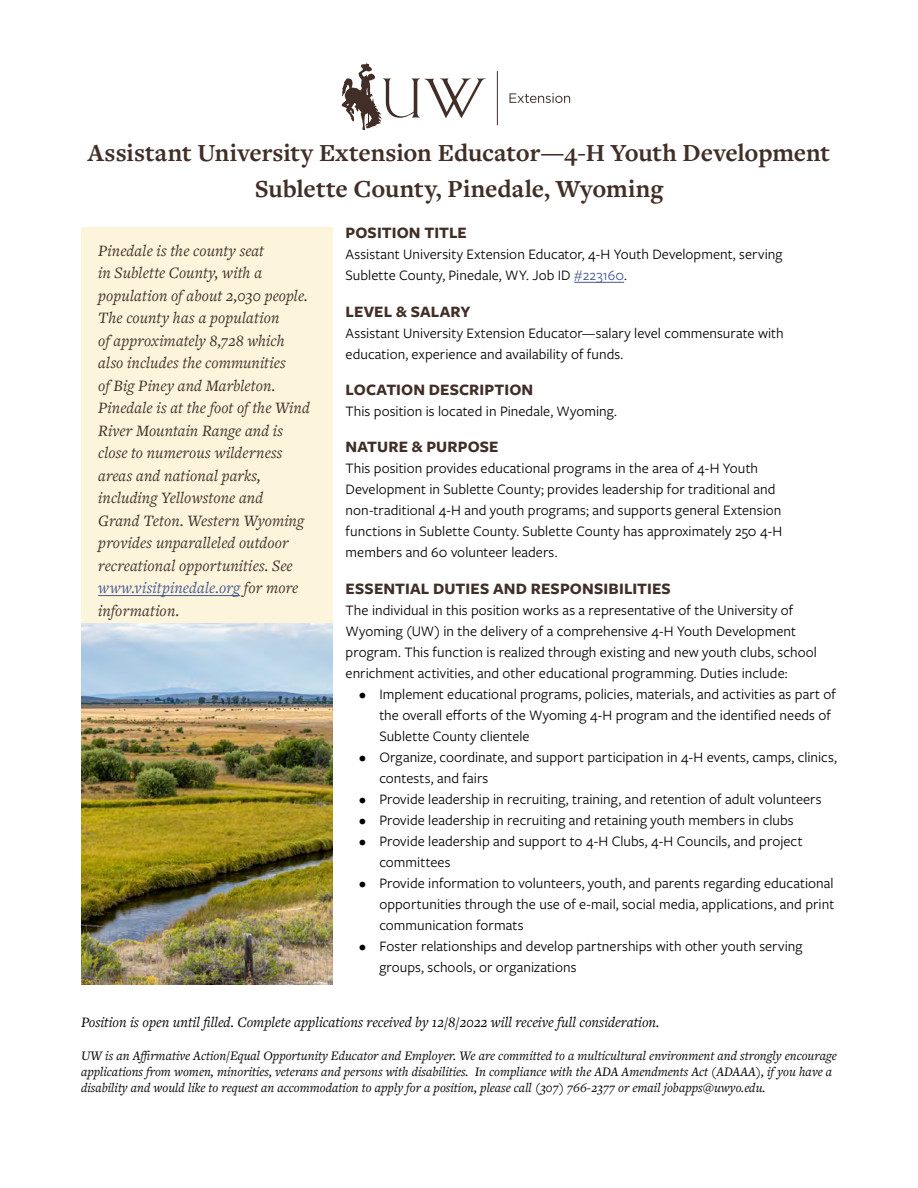
<style>
.page{position:relative;width:918px;height:1188px;background:#fff}
.page>*{position:absolute;margin:0;border:0;box-sizing:border-box;transform-origin:0 0}
.t1{font:700 25.5px "Freight Text Pro";letter-spacing:-.005em;color:#402e27}
.location_description{font:italic 16.5px/22.5px "Freight Text Pro";letter-spacing:.005em;color:#402e27}
.t2{font:700 16.5px "Freight Sans Pro";letter-spacing:.005em;color:#402e27}
.Body{font:15px/21px "Freight Sans Pro";letter-spacing:.005em;color:#000}
.t3{font:italic 15px "Freight Text Pro";color:#000}
.EEO{font:italic 13.5px/16.2px "Freight Text Pro";color:#000}
.s1{color:#465792}
</style>
<div class="page">
<svg style="left:342px;top:63px;width:144px;height:67px"></svg>
<hr style="left:497px;top:71px;width:1px;height:54px;background:#402e27">
<svg style="left:510px;top:93px;width:60px;height:10px"></svg>
<hr style="left:574px;top:282px;width:50px;height:1px;background:#465792">
<div style="left:81px;top:227px;width:251px;height:435px;background:#fcf5dc"></div>
<hr style="left:98px;top:595px;width:142px;height:1px;background:#465792">
<img style="left:81px;top:623px;width:251px;height:361px">
<h1 class="t1" style="left:88px;top:136px;width:744px">Assistant University Extension Educator—4-H Youth Development</h1>
<h1 class="t1" style="left:255px;top:172px;width:410px">Sublette County, Pinedale, Wyoming</h1>
<h2 class="t2" style="left:346px;top:222px;width:123px">POSITION TITLE</h2>
<p class="Body" style="left:346px;top:243px;width:438px">Assistant University Extension Educator, 4‑H Youth Development, serving</p>
<p class="Body" style="left:346px;top:264px;width:283px">Sublette County, Pinedale, WY. Job ID <span class="s1">#223160</span>.</p>
<h2 class="t2" style="left:346px;top:300px;width:126px">LEVEL &amp; SALARY</h2>
<p class="Body" style="left:346px;top:322px;width:440px">Assistant University Extension Educator—salary level commensurate with education, experience and availability of funds.</p>
<h2 class="t2" style="left:346px;top:378px;width:189px">LOCATION DESCRIPTION</h2>
<p class="Body" style="left:346px;top:400px;width:273px">This position is located in Pinedale, Wyoming.</p>
<h2 class="t2" style="left:346px;top:435px;width:155px">NATURE &amp; PURPOSE</h2>
<p class="Body" style="left:346px;top:457px;width:438px">This position provides educational programs in the area of 4‑H Youth Development in Sublette County; provides leadership for traditional and non‑traditional 4‑H and youth programs; and supports general Extension functions in Sublette County. Sublette County has approximately 250 4‑H members and 60 volunteer leaders.</p>
<h2 class="t2" style="left:346px;top:577px;width:327px">ESSENTIAL DUTIES AND RESPONSIBILITIES</h2>
<p class="Body" style="left:346px;top:599px;width:473px">The individual in this position works as a representative of the University of Wyoming (UW) in the delivery of a comprehensive 4‑H Youth Development program. This function is realized through existing and new youth clubs, school enrichment activities, and other educational programming. Duties include:</p>
<p class="Body" style="left:379px;top:683px;width:458px;text-indent:-20px">• Implement educational programs, policies, materials, and activities as part of the overall efforts of the Wyoming 4‑H program and the identified needs of<br>Sublette County clientele</p>
<p class="Body" style="left:379px;top:746px;width:459px;text-indent:-20px">• Organize, coordinate, and support participation in 4‑H events, camps, clinics, contests, and fairs</p>
<p class="Body" style="left:359px;top:788px;width:464px">• Provide leadership in recruiting, training, and retention of adult volunteers</p>
<p class="Body" style="left:359px;top:809px;width:436px">• Provide leadership in recruiting and retaining youth members in clubs</p>
<p class="Body" style="left:379px;top:830px;width:425px;text-indent:-20px">• Provide leadership and support to 4‑H Clubs, 4‑H Councils, and project committees</p>
<p class="Body" style="left:379px;top:872px;width:456px;text-align:justify;text-indent:-20px">• Provide information to volunteers, youth, and parents regarding educational opportunities through the use of e‑mail, social media, applications, and print communication formats</p>
<p class="Body" style="left:379px;top:935px;width:425px;text-indent:-20px">• Foster relationships and develop partnerships with other youth serving groups, schools, or organizations</p>
<p class="location_description" style="left:98px;top:239px;width:213px">Pinedale is the county seat<br>in Sublette County, with a population of about 2,030 people.<br>The county has a population<br>of approximately 8,728 which also includes the communities<br>of Big Piney and Marbleton.<br>Pinedale is at the foot of the Wind<br>River Mountain Range and is close to numerous wilderness areas and national parks, including Yellowstone and<br>Grand Teton. Western Wyoming provides unparalleled outdoor recreational opportunities. See <span class="s1">www.visitpinedale.org</span> for more information.</p>
<p class="t3" style="left:81px;top:1012px;width:580px">Position is open until filled. Complete applications received by 12/8/2022 will receive full consideration.</p>
<p class="EEO" style="left:81px;top:1047px;width:757px">UW is an Affirmative Action/Equal Opportunity Educator and Employer. We are committed to a multicultural environment and strongly encourage applications from women, minorities, veterans and persons with disabilities. In compliance with the ADA Amendments Act (ADAAA), if you have a disability and would like to request an accommodation to apply for a position, please call (307) 766-2377 or email jobapps@uwyo.edu.</p>
</div>
